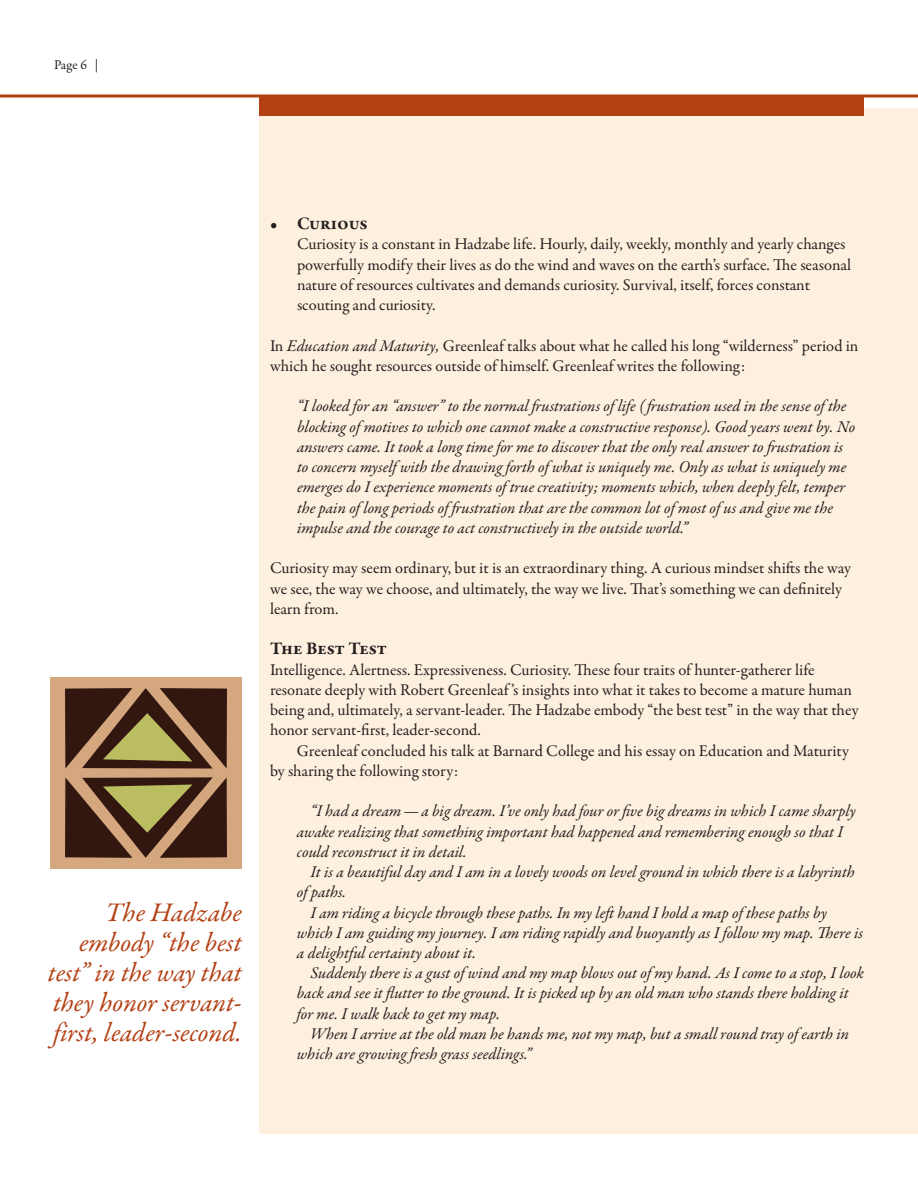
<style>
.page{position:relative;width:918px;height:1188px;background:#fff}
.page>*{position:absolute;margin:0;border:0;box-sizing:border-box;transform-origin:0 0}
.t1{font:italic 27px/30px "Garamond Premr Pro";letter-spacing:-.005em;color:#b34013;text-align:right}
.t2{font:700 18px "Garamond Premr Pro";letter-spacing:-.01em;color:#231f20}
.t3{font:italic 16.5px/20.2px "Garamond Premr Pro";letter-spacing:-.005em;color:#231f20}
.t4{font:16.5px/20.2px "Garamond Premr Pro";color:#231f20}
.t5{font:13.5px "Garamond Premr Pro";color:#231f20}
.s1{font-style:italic}
</style>
<div class="page">
<div style="left:259px;top:108px;width:659px;height:1026px;background:#fef0de"></div>
<svg style="left:0;top:94px;width:918px;height:4px;background:#c56f4d"></svg>
<div style="left:259px;top:96px;width:605px;height:20px;background:#b34013"></div>
<div style="left:50px;top:677px;width:192px;height:192px;background:#d4a77f"></div>
<svg style="left:65px;top:688px;width:162px;height:81px"></svg>
<svg style="left:65px;top:777px;width:162px;height:81px"></svg>
<p class="t5" style="left:54px;top:57px;width:46px">Page 6 |</p>
<h1 class="t1" style="left:48px;top:899px;width:195px">The Hadzabe embody “the best test” in the way that they honor servant&shy;first, leader-second.</h1>
<p class="t2" style="left:270px;top:212px;width:99px">• Curious</p>
<p class="t4" style="left:297px;top:234px;width:556px">Curiosity is a constant in Hadzabe life. Hourly, daily, weekly, monthly and yearly changes powerfully modify their lives as do the wind and waves on the earth’s surface. The seasonal nature of resources cultivates and demands curiosity. Survival, itself, forces constant scouting and curiosity.</p>
<p class="t4" style="left:270px;top:336px;width:590px">In <span class="s1">Education and Maturity,</span> Greenleaf talks about what he called his long “wilderness” period in which he sought resources outside of himself. Greenleaf writes the following:</p>
<p class="t3" style="left:297px;top:397px;width:560px">“I looked for an “answer” to the normal frustrations of life ( frustration used in the sense of the blocking of motives to which one cannot make a constructive response). Good years went by. No answers came. It took a long time for me to discover that the only real answer to frustration is to concern myself with the drawing forth of what is uniquely me. Only as what is uniquely me emerges do I experience moments of true creativity; moments which, when deeply felt, temper the pain of long periods of frustration that are the common lot of most of us and give me the impulse and the courage to act constructively in the outside world.”</p>
<p class="t4" style="left:270px;top:558px;width:583px">Curiosity may seem ordinary, but it is an extraordinary thing. A curious mindset shifts the way we see, the way we choose, and ultimately, the way we live. That’s something we can definitely learn from.</p>
<p class="t2" style="left:270px;top:638px;width:118px">The Best Test</p>
<p class="t4" style="left:270px;top:660px;width:590px">Intelligence. Alertness. Expressiveness. Curiosity. These four traits of hunter-gatherer life resonate deeply with Robert Greenleaf ’s insights into what it takes to become a mature human being and, ultimately, a servant-leader. The Hadzabe embody “the best test” in the way that they honor servant-first, leader-second.</p>
<p class="t4" style="left:270px;top:741px;width:580px;text-indent:27px">Greenleaf concluded his talk at Barnard College and his essay on Education and Maturity by sharing the following story:</p>
<p class="t3" style="left:297px;top:802px;width:560px;text-indent:13px">“I had a dream—a big dream. I’ve only had four or five big dreams in which I came sharply awake realizing that something important had happened and remembering enough so that I could reconstruct it in detail.</p>
<p class="t3" style="left:310px;top:863px;width:546px">It is a beautiful day and I am in a lovely woods on level ground in which there is a labyrinth</p>
<p class="t3" style="left:297px;top:883px;width:51px">of paths.</p>
<p class="t3" style="left:310px;top:903px;width:518px">I am riding a bicycle through these paths. In my left hand I hold a map of these paths by</p>
<p class="t3" style="left:297px;top:923px;width:568px">which I am guiding my journey. I am riding rapidly and buoyantly as I follow my map. There is</p>
<p class="t3" style="left:297px;top:944px;width:181px">a delightful certainty about it.</p>
<p class="t3" style="left:310px;top:964px;width:555px">Suddenly there is a gust of wind and my map blows out of my hand. As I come to a stop, I look</p>
<p class="t3" style="left:297px;top:984px;width:553px">back and see it flutter to the ground. It is picked up by an old man who stands there holding it</p>
<p class="t3" style="left:297px;top:1004px;width:205px">for me. I walk back to get my map.</p>
<p class="t3" style="left:310px;top:1025px;width:540px">When I arrive at the old man he hands me, not my map, but a small round tray of earth in</p>
<p class="t3" style="left:297px;top:1045px;width:236px">which are growing fresh grass seedlings.”</p>
</div>
